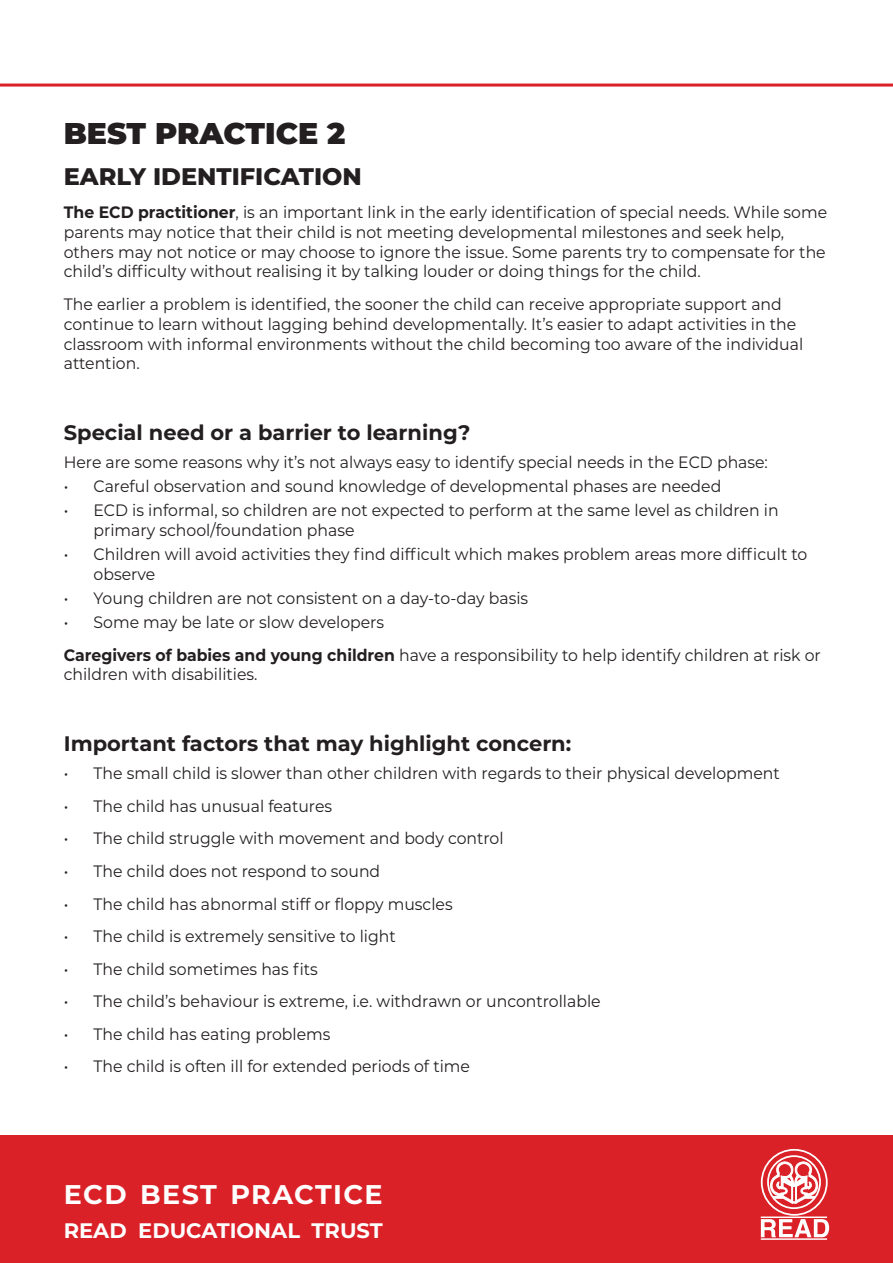
<style>
.page{position:relative;width:893px;height:1263px;background:#fff}
.page>*{position:absolute;margin:0;border:0;box-sizing:border-box;transform-origin:0 0}
.HEAD_MAIN{font:900 30px "Montserrat";color:#231f20}
.t1{font:700 27px "Montserrat";letter-spacing:.05em;color:#fff}
.HEAD_1{font:800 24px "Montserrat";color:#231f20}
.HEAD_2{font:700 21px "Montserrat";color:#231f20}
.t2{font:700 21px "Montserrat";color:#fff}
.TEXT{font:16.5px/19.8px "Montserrat";color:#231f20;scale:.95 1}
.BULLETS{font:16.5px/19.8px "Montserrat";color:#231f20;scale:.95 1}
.s1{font-weight:700}
</style>
<div class="page">
<div style="left:0;top:1135px;width:893px;height:128px;background:#da2128"></div>
<svg style="left:760px;top:1149px;width:69px;height:88px"></svg>
<hr style="left:761px;top:1216px;width:66px;height:2px;background:#fff">
<hr style="left:761px;top:1238px;width:66px;height:2px;background:#fff">
<hr style="left:0;top:84px;width:893px;height:3px;background:#da2128">
<p class="HEAD_MAIN" style="left:64px;top:111px;width:283px">BEST PRACTICE 2</p>
<p class="HEAD_1" style="left:64px;top:159px;width:300px">EARLY IDENTIFICATION</p>
<p class="TEXT" style="left:64px;top:202px;width:805px"><span class="s1">The ECD practitioner</span>, is an important link in the early identification of special needs. While some parents may notice that their child is not meeting developmental milestones and seek help, others may not notice or may choose to ignore the issue. Some parents try to compensate for the child’s difficulty without realising it by talking louder or doing things for the child.</p>
<p class="TEXT" style="left:64px;top:294px;width:780px">The earlier a problem is identified, the sooner the child can receive appropriate support and continue to learn without lagging behind developmentally. It’s easier to adapt activities in the classroom with informal environments without the child becoming too aware of the individual attention.</p>
<p class="HEAD_2" style="left:64px;top:417px;width:408px">Special need or a barrier to learning?</p>
<p class="TEXT" style="left:64px;top:452px;width:743px">Here are some reasons why it’s not always easy to identify special needs in the ECD phase:</p>
<p class="BULLETS" style="left:64px;top:476px;width:694px">• Careful observation and sound knowledge of developmental phases are needed</p>
<p class="BULLETS" style="left:94px;top:500px;width:723px;text-indent:-30px">• ECD is informal, so children are not expected to perform at the same level as children in primary school/foundation phase</p>
<p class="BULLETS" style="left:94px;top:544px;width:753px;text-indent:-30px">• Children will avoid activities they find difficult which makes problem areas more difficult to observe</p>
<p class="BULLETS" style="left:64px;top:588px;width:490px">• Young children are not consistent on a day-to-day basis</p>
<p class="BULLETS" style="left:64px;top:612px;width:339px">• Some may be late or slow developers</p>
<p class="TEXT" style="left:64px;top:644px;width:798px"><span class="s1">Caregivers of babies and young children</span> have a responsibility to help identify children at risk or children with disabilities.</p>
<p class="HEAD_2" style="left:64px;top:728px;width:509px">Important factors that may highlight concern:</p>
<p class="BULLETS" style="left:64px;top:763px;width:755px">• The small child is slower than other children with regards to their physical development</p>
<p class="BULLETS" style="left:64px;top:795px;width:284px">• The child has unusual features</p>
<p class="BULLETS" style="left:64px;top:828px;width:464px">• The child struggle with movement and body control</p>
<p class="BULLETS" style="left:64px;top:860px;width:335px">• The child does not respond to sound</p>
<p class="BULLETS" style="left:64px;top:893px;width:411px">• The child has abnormal stiff or floppy muscles</p>
<p class="BULLETS" style="left:64px;top:926px;width:351px">• The child is extremely sensitive to light</p>
<p class="BULLETS" style="left:64px;top:958px;width:269px">• The child sometimes has fits</p>
<p class="BULLETS" style="left:64px;top:991px;width:567px">• The child’s behaviour is extreme, i.e. withdrawn or uncontrollable</p>
<p class="BULLETS" style="left:64px;top:1023px;width:282px">• The child has eating problems</p>
<p class="BULLETS" style="left:64px;top:1056px;width:429px">• The child is often ill for extended periods of time</p>
<h2 class="t1" style="left:64px;top:1175px;width:320px">ECD BEST PRACTICE</h2>
<p class="t2" style="left:64px;top:1215px;width:320px">READ EDUCATIONAL TRUST</p>
</div>
